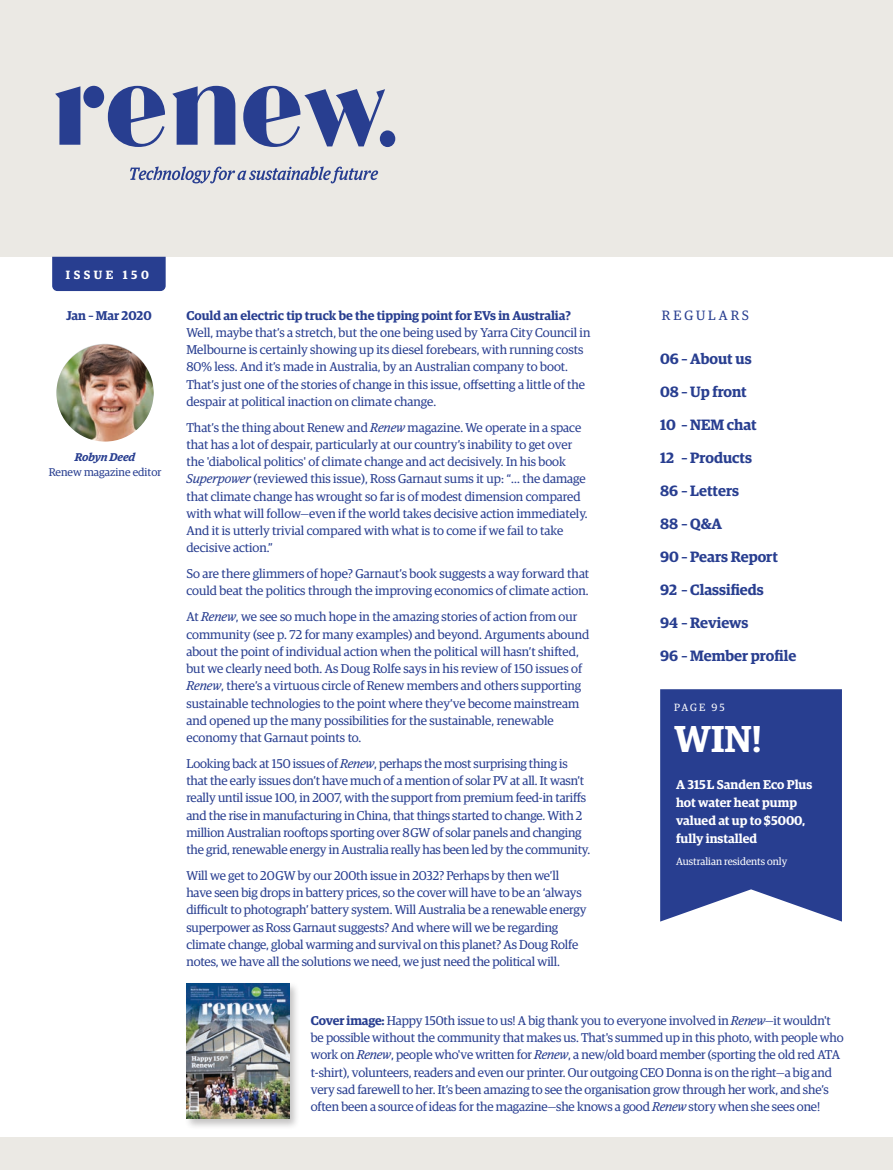
<style>
.page{position:relative;width:893px;height:1170px;background:#fff}
.page>*{position:absolute;margin:0;border:0;box-sizing:border-box;transform-origin:0 0}
.t1{font:600 37.5px "Guardian Egyp";color:#fff}
.Contents_-_regulars{font:600 15px "Guardian Egyp";color:#283e90}
.t2{font:13.5px "Guardian Egyp";letter-spacing:.22em;color:#283e90}
.Editorial_body{font:12.75px/17.2px "Guardian Egyp";color:#283e90}
.Cover_description_bo{font:12.75px/17.2px "Guardian Egyp";letter-spacing:-.01em;color:#283e90}
.t3{font:600 12.75px/18px "Guardian Egyp";color:#fff}
.t4{font:600 12.75px "Guardian Egyp";color:#283e90}
.Renew_footer{font:600 12px "Guardian Egyp";letter-spacing:.3em;color:#fff}
.t5{font:11.25px/15px "Guardian Egyp";color:#283e90;text-align:center}
.t6{font:10.5px "Guardian Egyp";color:#fff}
.s1{font-weight:600;font-style:italic}
.s2{font-weight:600}
.s3{font-style:italic}
</style>
<div class="page">
<div style="left:0;top:0;width:893px;height:257px;background:#ebe9e4"></div>
<svg style="left:660px;top:689px;width:182px;height:232px;background:#374b97"></svg>
<svg style="left:108px;top:86px;width:57px;height:61px"></svg>
<div style="left:83px;top:86px;width:21px;height:22px;background:#283e90;border-radius:50%"></div>
<div style="left:380px;top:130px;width:15px;height:17px;background:#283e90;border-radius:50%"></div>
<svg style="left:55px;top:86px;width:25px;height:59px"></svg>
<svg style="left:172px;top:86px;width:63px;height:59px"></svg>
<svg style="left:243px;top:86px;width:142px;height:61px"></svg>
<svg style="left:130px;top:166px;width:248px;height:17px"></svg>
<div style="left:52px;top:257px;width:114px;height:34px;background:#283e90"></div>
<div style="left:184px;top:981px;width:116px;height:148px;background:#231f20;opacity:.27"></div>
<img style="left:186px;top:983px;width:103px;height:135px">
<div style="left:0;top:1137px;width:893px;height:32px;background:#ebe9e4"></div>
<img style="left:56px;top:344px;width:98px;height:97px;border-radius:49px">
<p class="Renew_footer" style="left:66px;top:265px;width:85px">ISSUE 150</p>
<p class="t4" style="left:66px;top:305px;width:87px">Jan – Mar 2020</p>
<p class="t5" style="left:49px;top:449px;width:114px"><span class="s1">Robyn Deed<br></span>Renew magazine editor</p>
<p class="Editorial_body" style="left:186px;top:306px;width:406px"><span class="s2">Could an electric tip truck be the tipping point for EVs in Australia?<br></span>Well, maybe that’s a stretch, but the one being used by Yarra City Council in Melbourne is certainly showing up its diesel forebears, with running costs 80% less. And it’s made in Australia, by an Australian company to boot.<br>That’s just one of the stories of change in this issue, offsetting a little of the despair at political inaction on climate change.</p>
<p class="Editorial_body" style="left:186px;top:418px;width:403px">That’s the thing about Renew and <span class="s3">Renew</span> magazine. We operate in a space that has a lot of despair, particularly at our country’s inability to get over the 'diabolical politics' of climate change and act decisively. In his book <span class="s3">Superpower</span> (reviewed this issue), Ross Garnaut sums it up: “… the damage that climate change has wrought so far is of modest dimension compared with what will follow—even if the world takes decisive action immediately.<br>And it is utterly trivial compared with what is to come if we fail to take decisive action.”</p>
<p class="Editorial_body" style="left:186px;top:564px;width:404px">So are there glimmers of hope? Garnaut’s book suggests a way forward that could beat the politics through the improving economics of climate action.</p>
<p class="Editorial_body" style="left:186px;top:607px;width:405px">At <span class="s3">Renew</span>, we see so much hope in the amazing stories of action from our community (see p. 72 for many examples) and beyond. Arguments abound about the point of individual action when the political will hasn’t shifted, but we clearly need both. As Doug Rolfe says in his review of 150 issues of <span class="s3">Renew</span>, there’s a virtuous circle of Renew members and others supporting sustainable technologies to the point where they’ve become mainstream and opened up the many possibilities for the sustainable, renewable economy that Garnaut points to.</p>
<p class="Editorial_body" style="left:186px;top:754px;width:405px">Looking back at 150 issues of <span class="s3">Renew</span>, perhaps the most surprising thing is that the early issues don’t have much of a mention of solar PV at all. It wasn’t really until issue 100, in 2007, with the support from premium feed-in tariffs and the rise in manufacturing in China, that things started to change. With 2 million Australian rooftops sporting over 8 GW of solar panels and changing the grid, renewable energy in Australia really has been led by the community.</p>
<p class="Editorial_body" style="left:186px;top:866px;width:402px">Will we get to 20 GW by our 200th issue in 2032? Perhaps by then we’ll have seen big drops in battery prices, so the cover will have to be an ‘always difficult to photograph’ battery system. Will Australia be a renewable energy superpower as Ross Garnaut suggests? And where will we be regarding climate change, global warming and survival on this planet? As Doug Rolfe notes, we have all the solutions we need, we just need the political will.</p>
<p class="t2" style="left:662px;top:306px;width:89px">REGULARS</p>
<p class="Contents_-_regulars" style="left:660px;top:347px;width:93px">06 – About us</p>
<p class="Contents_-_regulars" style="left:660px;top:380px;width:88px">08 – Up front</p>
<p class="Contents_-_regulars" style="left:660px;top:413px;width:98px">10 – NEM chat</p>
<p class="Contents_-_regulars" style="left:660px;top:446px;width:93px">12 – Products</p>
<p class="Contents_-_regulars" style="left:660px;top:479px;width:81px">86 – Letters</p>
<p class="Contents_-_regulars" style="left:660px;top:512px;width:63px">88 – Q&amp;A</p>
<p class="Contents_-_regulars" style="left:660px;top:545px;width:119px">90 – Pears Report</p>
<p class="Contents_-_regulars" style="left:660px;top:578px;width:105px">92 – Classifieds</p>
<p class="Contents_-_regulars" style="left:660px;top:611px;width:90px">94 – Reviews</p>
<p class="Contents_-_regulars" style="left:660px;top:644px;width:138px">96 – Member profile</p>
<p class="t6" style="left:674px;top:699px;width:52px">PAGE 95</p>
<p class="t1" style="left:674px;top:711px;width:89px">WIN!</p>
<p class="t3" style="left:676px;top:774px;width:138px">A 315 L Sanden Eco Plus hot water heat pump valued at up to $5000, fully installed</p>
<p class="t6" style="left:676px;top:854px;width:113px">Australian residents only</p>
<p class="Cover_description_bo" style="left:311px;top:1010px;width:534px"><span class="s2">Cover image:</span> Happy 150th issue to us! A big thank you to everyone involved in <span class="s3">Renew</span>—it wouldn't be possible without the community that makes us. That's summed up in this photo, with people who work on <span class="s3">Renew</span>, people who've written for <span class="s3">Renew</span>, a new/old board member (sporting the old red ATA t-shirt), volunteers, readers and even our printer. Our outgoing CEO Donna is on the right—a big and very sad farewell to her. It’s been amazing to see the organisation grow through her work, and she’s often been a source of ideas for the magazine—she knows a good <span class="s3">Renew</span> story when she sees one!</p>
</div>
